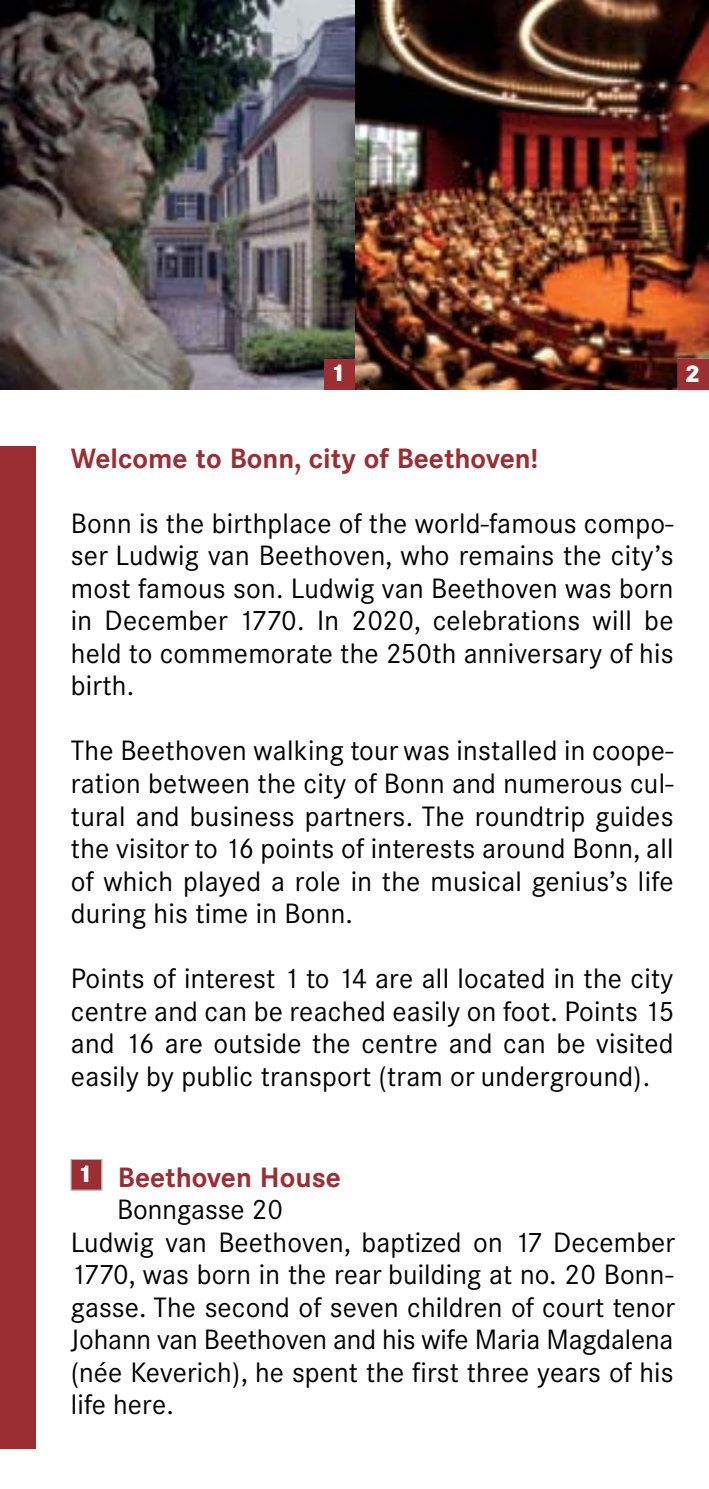
<style>
.page{position:relative;width:709px;height:1489px;background:#fff}
.page>*{position:absolute;margin:0;border:0;box-sizing:border-box;transform-origin:0 0}
.t1{font:27.5px/32.5px "Corporate SBQ";letter-spacing:.005em;color:#000;text-align:justify}
.t2{font:700 27.5px "Corporate SBQ";color:#9b2e33}
.t3{font:800 23.75px "Corporate SBQ";color:#fff}
.s1{font-weight:300;font-size:25px}
</style>
<div class="page">
<div style="left:0;top:446px;width:35px;height:1002px;background:#9b2e33"></div>
<img style="left:0;top:0;width:709px;height:390px">
<div style="left:71px;top:1159px;width:31px;height:31px;background:#9b2e33;border:1px solid #b6b8ba"></div>
<div style="left:324px;top:359px;width:30px;height:31px;background:#9b2e33"></div>
<div style="left:678px;top:359px;width:31px;height:31px;background:#9b2e33"></div>
<p class="t3" style="left:331px;top:357px;width:17px">1</p>
<p class="t3" style="left:685px;top:358px;width:17px">2</p>
<p class="t2" style="left:71px;top:441px;width:468px">Welcome to Bonn, city of Beethoven!</p>
<p class="t1" style="left:71px;top:507px;width:604px">Bonn is the birthplace of the world-famous compo&shy;ser Ludwig van Beethoven, who remains the city’s most famous son. Ludwig van Beethoven was born in December 1770. In 2020, celebrations will be held to commemorate the 250th anniversary of his birth.</p>
<p class="t1" style="left:71px;top:734px;width:604px">The Beethoven walking tour was installed in coope&shy;ration between the city of Bonn and numerous cul&shy;tural and business partners. The roundtrip guides the visitor to 16 points of interests around Bonn, all of which played a role in the musical genius’s life during his time in Bonn.</p>
<p class="t1" style="left:71px;top:962px;width:605px">Points of interest 1 to 14 are all located in the city centre and can be reached easily on foot. Points 15 and 16 are outside the centre and can be visited easily by public transport (tram or underground).</p>
<p class="t3" style="left:78px;top:1158px;width:17px">1</p>
<p class="t2" style="left:77px;top:1159px;width:265px"><span class="s1">1</span> Beethoven House</p>
<p class="t1" style="left:117px;top:1193px;width:167px">Bonngasse 20</p>
<p class="t1" style="left:71px;top:1225px;width:606px">Ludwig van Beethoven, baptized on 17 December</p>
<p class="t1" style="left:71px;top:1258px;width:604px">1770, was born in the rear building at no. 20 Bonn-</p>
<p class="t1" style="left:71px;top:1290px;width:605px">gasse. The second of seven children of court tenor</p>
<p class="t1" style="left:71px;top:1323px;width:604px">Johann van Beethoven and his wife Maria Magdalena</p>
<p class="t1" style="left:71px;top:1355px;width:604px">(née Keverich), he spent the first three years of his</p>
<p class="t1" style="left:71px;top:1388px;width:104px">life here.</p>
</div>
